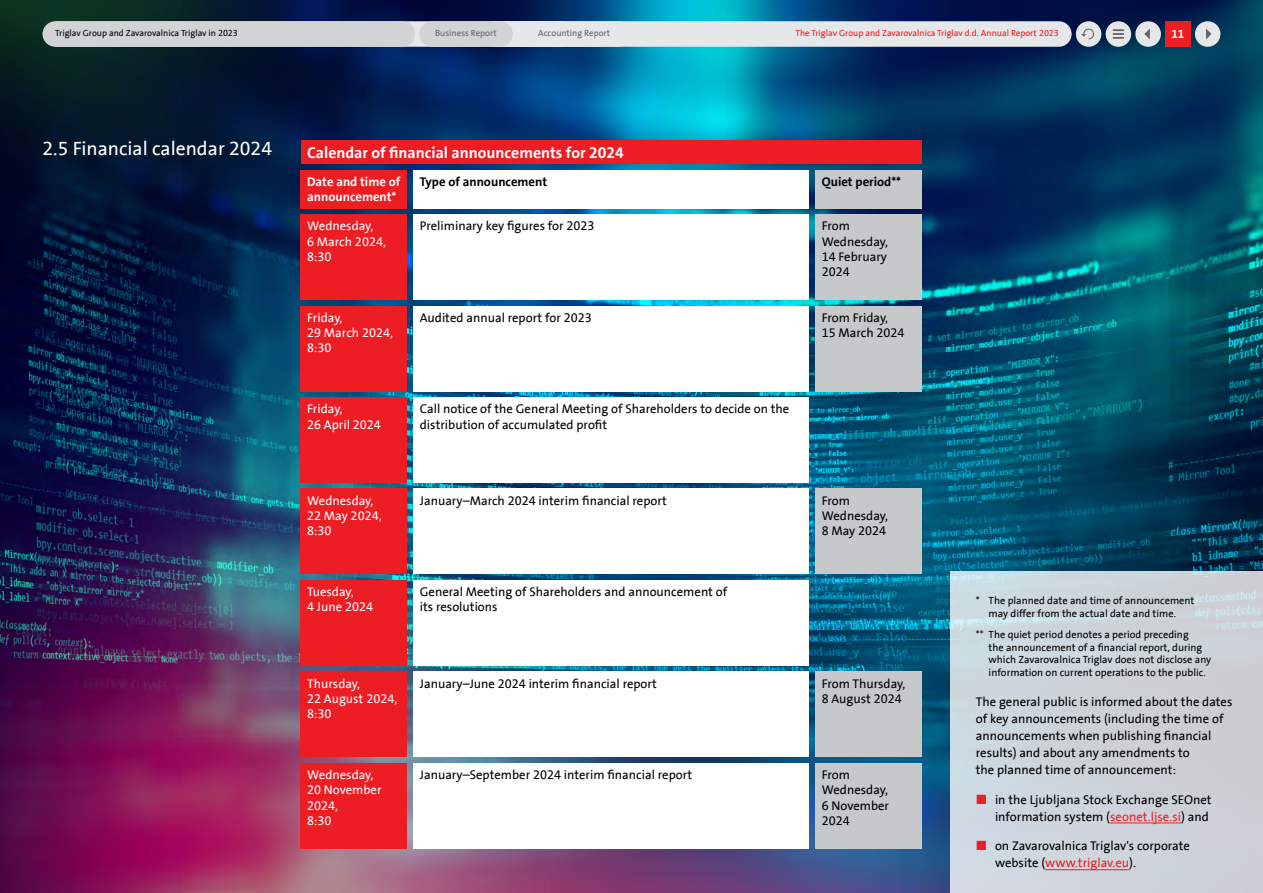
<style>
.page{position:relative;width:1263px;height:893px;background:#fff}
.page>*{position:absolute;margin:0;border:0;box-sizing:border-box;transform-origin:0 0}
.t1{font:19.5px "Triglav The Sans";color:#fff}
.t2{font:700 15.75px "Triglav The Sans";color:#fff}
.t3{font:12.75px/15.3px "Triglav The Sans";color:#000}
.t4{font:12.75px/15.3px "Triglav The Sans";color:#fff}
.t5{font:700 12.75px "Triglav The Sans";color:#000}
.t6{font:700 12.75px/15.3px "Triglav The Sans";color:#fff}
.t7{font:700 12px "Triglav The Sans";color:#fff}
.t8{font:10.5px/12.6px "Triglav The Sans";color:#000;text-align:center}
.t9{font:9px "Triglav The Sans";color:#ed1d24}
.t10{font:9px "Triglav The Sans";color:#000}
.t11{font:9px "Triglav The Sans";color:#636466}
.s1{color:#ed1d24}
</style>
<div class="page">
<img style="left:0;top:0;width:1263px;height:893px">
<div style="left:1195px;top:21px;width:25px;height:26px;background:#e6e7e8;border-radius:50%"></div>
<div style="left:1135px;top:21px;width:26px;height:26px;background:#e6e7e8;border-radius:50%"></div>
<div style="left:1106px;top:21px;width:25px;height:26px;background:#e6e7e8;border-radius:50%"></div>
<div style="left:1076px;top:21px;width:25px;height:26px;background:#e6e7e8;border-radius:50%"></div>
<svg style="left:1206px;top:29px;width:5px;height:10px"></svg>
<svg style="left:1144px;top:29px;width:6px;height:10px"></svg>
<svg style="left:1081px;top:29px;width:13px;height:10px"></svg>
<svg style="left:43px;top:21px;width:1028px;height:26px;background:#d9dbdd"></svg>
<div style="left:1165px;top:21px;width:26px;height:26px;background:#ed1d24"></div>
<svg style="left:1113px;top:29px;width:11px;height:10px"></svg>
<div style="left:301px;top:763px;width:106px;height:85px;background:#ed1d24"></div>
<div style="left:301px;top:672px;width:106px;height:85px;background:#ed1d24"></div>
<div style="left:301px;top:580px;width:106px;height:85px;background:#ed1d24"></div>
<div style="left:301px;top:489px;width:106px;height:85px;background:#ed1d24"></div>
<div style="left:301px;top:397px;width:106px;height:86px;background:#ed1d24"></div>
<div style="left:301px;top:306px;width:106px;height:85px;background:#ed1d24"></div>
<div style="left:301px;top:215px;width:106px;height:85px;background:#ed1d24"></div>
<div style="left:301px;top:170px;width:106px;height:38px;background:#ed1d24"></div>
<div style="left:301px;top:140px;width:621px;height:23px;background:#ed1d24"></div>
<div style="left:413px;top:763px;width:396px;height:85px;background:#fff"></div>
<div style="left:413px;top:672px;width:396px;height:85px;background:#fff"></div>
<div style="left:413px;top:580px;width:396px;height:85px;background:#fff"></div>
<div style="left:413px;top:489px;width:396px;height:85px;background:#fff"></div>
<div style="left:413px;top:397px;width:396px;height:86px;background:#fff"></div>
<div style="left:413px;top:306px;width:396px;height:85px;background:#fff"></div>
<div style="left:413px;top:215px;width:396px;height:85px;background:#fff"></div>
<div style="left:413px;top:170px;width:396px;height:38px;background:#fff"></div>
<div style="left:815px;top:763px;width:107px;height:85px;background:#c7c8ca"></div>
<div style="left:815px;top:672px;width:107px;height:85px;background:#c7c8ca"></div>
<div style="left:815px;top:489px;width:107px;height:85px;background:#c7c8ca"></div>
<div style="left:815px;top:306px;width:107px;height:85px;background:#c7c8ca"></div>
<div style="left:815px;top:215px;width:107px;height:85px;background:#c7c8ca"></div>
<div style="left:815px;top:170px;width:107px;height:38px;background:#c7c8ca"></div>
<div style="left:950px;top:571px;width:313px;height:322px;background:#ccd4da"></div>
<hr style="left:1110px;top:822px;width:71px;height:1px;background:#ed1d24">
<hr style="left:1045px;top:869px;width:84px;height:1px;background:#ed1d24">
<p class="t10" style="left:55px;top:28px;width:184px">Triglav Group and Zavarovalnica Triglav in 2023</p>
<p class="t11" style="left:435px;top:28px;width:63px">Business Report</p>
<p class="t11" style="left:538px;top:28px;width:74px">Accounting Report</p>
<p class="t9" style="left:795px;top:28px;width:265px">The Triglav Group and Zavarovalnica Triglav d.d. Annual Report 2023</p>
<p class="t7" style="left:1171px;top:27px;width:15px">11</p>
<h1 class="t1" style="left:43px;top:138px;width:231px">2.5 Financial calendar 2024</h1>
<p class="t2" style="left:307px;top:143px;width:318px">Calendar of financial announcements for 2024</p>
<p class="t6" style="left:307px;top:174px;width:95px">Date and time of announcement*</p>
<p class="t5" style="left:420px;top:174px;width:129px">Type of announcement</p>
<p class="t5" style="left:822px;top:174px;width:81px">Quiet period**</p>
<p class="t4" style="left:307px;top:219px;width:80px">Wednesday,<br>6 March 2024,<br>8:30</p>
<p class="t3" style="left:420px;top:219px;width:176px">Preliminary key figures for 2023</p>
<p class="t3" style="left:822px;top:219px;width:68px">From<br>Wednesday,<br>14 February<br>2024</p>
<p class="t4" style="left:307px;top:310px;width:87px">Friday,<br>29 March 2024,<br>8:30</p>
<p class="t3" style="left:420px;top:310px;width:173px">Audited annual report for 2023</p>
<p class="t3" style="left:822px;top:310px;width:84px">From Friday,<br>15 March 2024</p>
<p class="t4" style="left:307px;top:402px;width:75px">Friday,<br>26 April 2024</p>
<p class="t3" style="left:420px;top:402px;width:371px">Call notice of the General Meeting of Shareholders to decide on the distribution of accumulated profit</p>
<p class="t4" style="left:307px;top:493px;width:76px">Wednesday,<br>22 May 2024,<br>8:30</p>
<p class="t3" style="left:420px;top:493px;width:249px">January–March 2024 interim financial report</p>
<p class="t3" style="left:822px;top:493px;width:68px">From<br>Wednesday,<br>8 May 2024</p>
<p class="t4" style="left:307px;top:584px;width:67px">Tuesday,<br>4 June 2024</p>
<p class="t3" style="left:420px;top:584px;width:309px">General Meeting of Shareholders and announcement of its resolutions</p>
<p class="t4" style="left:307px;top:676px;width:92px">Thursday,<br>22 August 2024,<br>8:30</p>
<p class="t3" style="left:420px;top:676px;width:239px">January–June 2024 interim financial report</p>
<p class="t3" style="left:822px;top:676px;width:85px">From Thursday,<br>8 August 2024</p>
<p class="t4" style="left:307px;top:767px;width:76px">Wednesday,<br>20 November<br>2024,<br>8:30</p>
<p class="t3" style="left:420px;top:767px;width:274px">January–September 2024 interim financial report</p>
<p class="t3" style="left:822px;top:767px;width:69px">From<br>Wednesday,<br>6 November<br>2024</p>
<p class="t8" style="left:976px;top:595px;width:220px">* The planned date and time of announcement may differ from the actual date and time.</p>
<p class="t8" style="left:988px;top:629px;width:224px;text-align:left;text-indent:-13px">** The quiet period denotes a period preceding<br>the announcement of a financial report, during which Zavarovalnica Triglav does not disclose any information on current operations to the public.</p>
<p class="t3" style="left:976px;top:693px;width:258px;line-height:17px">The general public is informed about the dates of key announcements (including the time of announcements when publishing financial results) and about any amendments to<br>the planned time of announcement:</p>
<p class="t3" style="left:995px;top:791px;width:218px;line-height:17px">in the Ljubljana Stock Exchange SEOnet information system (<span class="s1">seonet.ljse.si</span>) and</p>
<p class="t3" style="left:995px;top:838px;width:196px;line-height:17px">on Zavarovalnica Triglav's corporate website (<span class="s1">www.triglav.eu</span>).</p>
</div>
